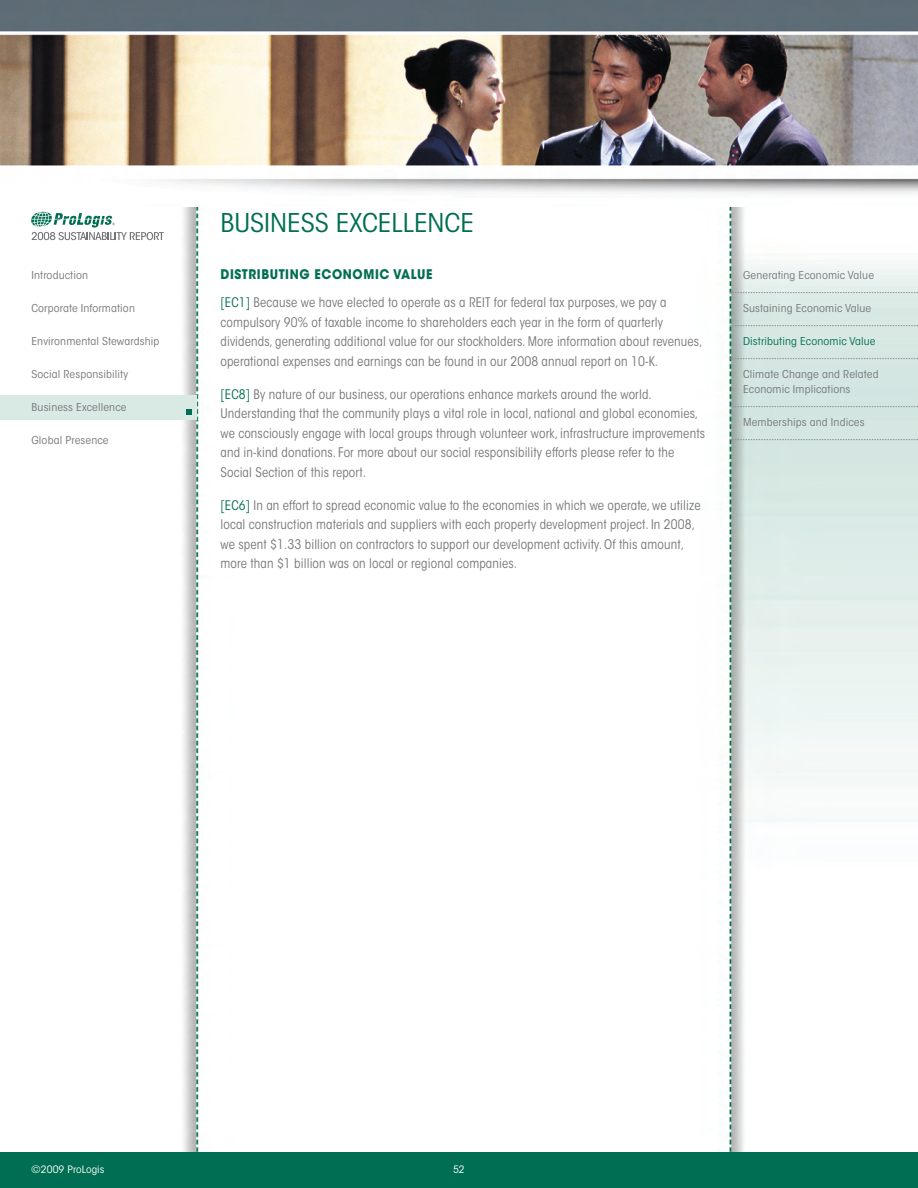
<style>
.page{position:relative;width:918px;height:1188px;background:#fff}
.page>*{position:absolute;margin:0;border:0;box-sizing:border-box;transform-origin:0 0}
.t1{font:condensed 25.65px "ITC Avant Garde Std";color:#006e53;scale:1.11 1}
.t2{font:condensed 13.2px/19.5px "ITC Avant Garde Std";letter-spacing:.01em;color:#76767a}
.t3{font:condensed 10.8px/15px "ITC Avant Garde Std";letter-spacing:.01em;color:#76767a;scale:1.11 1}
.t4{font:condensed 10.8px "ITC Avant Garde Std";letter-spacing:.01em;color:#006e53;scale:1.11 1}
.t5{font:condensed 10.2px "ITC Avant Garde Std";letter-spacing:.01em;color:#fff;scale:1.11 1}
.s1{font-weight:700;font-stretch:normal;color:#006e53}
.s2{color:#006e53}
</style>
<div class="page">
<img style="left:0;top:0;width:918px;height:1152px">
<div style="left:0;top:1152px;width:918px;height:36px;background:#006e53"></div>
<svg style="left:31px;top:212px;width:133px;height:28px"></svg>
<svg style="left:730px;top:292px;width:188px;height:1px"></svg>
<svg style="left:730px;top:325px;width:188px;height:1px"></svg>
<svg style="left:730px;top:358px;width:188px;height:1px"></svg>
<svg style="left:730px;top:406px;width:188px;height:1px"></svg>
<svg style="left:730px;top:439px;width:188px;height:1px"></svg>
<div style="left:220px;top:211px;width:486px;height:36px;background:#fff"></div>
<div style="left:0;top:395px;width:196px;height:24px;background:#d9eae5"></div>
<svg style="left:186px;top:409px;width:6px;height:6px"></svg>
<p class="t3" style="left:32px;top:268px;width:52px">Introduction</p>
<p class="t3" style="left:32px;top:301px;width:95px">Corporate Information</p>
<p class="t3" style="left:32px;top:334px;width:117px">Environmental Stewardship</p>
<p class="t3" style="left:32px;top:367px;width:89px">Social Responsibility</p>
<p class="t3" style="left:32px;top:400px;width:87px">Business Excellence</p>
<p class="t3" style="left:32px;top:433px;width:71px">Global Presence</p>
<h1 class="t1" style="left:220px;top:207px;width:26px">Business</h1>
<h1 class="t1" style="left:336px;top:207px;width:14px">excellence</h1>
<p class="t2" style="left:220px;top:260px;width:448px;line-height:28.5px"><span class="s1">DISTRIBUTING ECONOMIC VALUE<br></span><span class="s2">[EC1]</span> Because we have elected to operate as a REIT for federal tax purposes, we pay a</p>
<p class="t2" style="left:220px;top:312px;width:483px">compulsory 90% of taxable income to shareholders each year in the form of quarterly dividends, generating additional value for our stockholders. More information about revenues, operational expenses and earnings can be found in our 2008 annual report on 10-K.</p>
<p class="t2" style="left:220px;top:384px;width:486px"><span class="s2">[EC8]</span> By nature of our business, our operations enhance markets around the world.<br>Understanding that the community plays a vital role in local, national and global economies, we consciously engage with local groups through volunteer work, infrastructure improvements and in-kind donations. For more about our social responsibility efforts please refer to the Social Section of this report.</p>
<p class="t2" style="left:220px;top:495px;width:482px"><span class="s2">[EC6]</span> In an effort to spread economic value to the economies in which we operate, we utilize local construction materials and suppliers with each property development project. In 2008, we spent $1.33 billion on contractors to support our development activity. Of this amount, more than $1 billion was on local or regional companies.</p>
<p class="t3" style="left:743px;top:268px;width:119px">Generating Economic Value</p>
<p class="t3" style="left:743px;top:301px;width:117px">Sustaining Economic Value</p>
<p class="t4" style="left:743px;top:334px;width:121px">Distributing Economic Value</p>
<p class="t3" style="left:743px;top:367px;width:124px">Climate Change and Related<br>Economic Implications</p>
<p class="t3" style="left:743px;top:415px;width:111px">Memberships and Indices</p>
<p class="t5" style="left:32px;top:1163px;width:67px">©2009 ProLogis</p>
<p class="t5" style="left:453px;top:1163px;width:12px">52</p>
</div>
